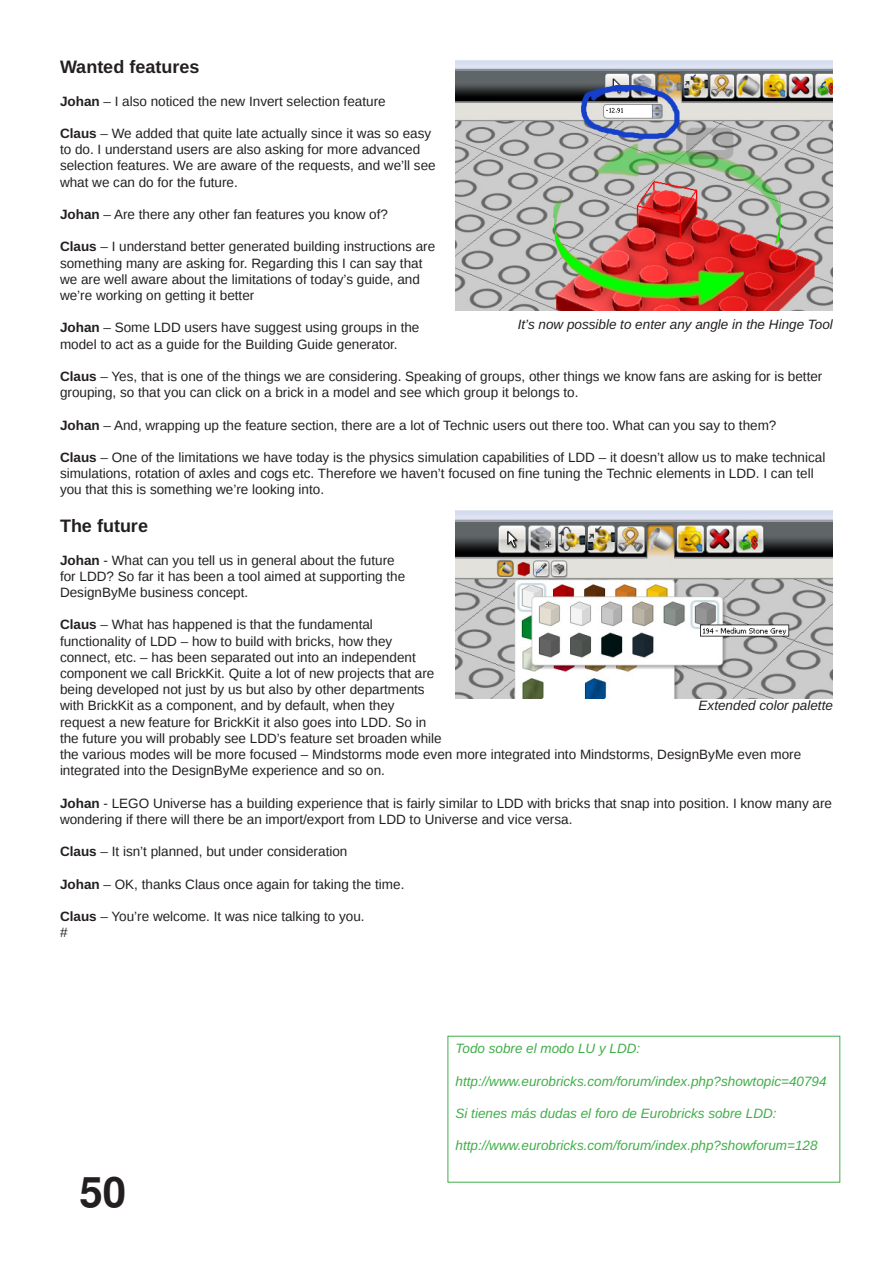
<style>
.page{position:relative;width:893px;height:1263px;background:#fff}
.page>*{position:absolute;margin:0;border:0;box-sizing:border-box;transform-origin:0 0}
.t1{font:700 42px "Free Sans";color:#231f20}
.t2{font:700 18px "Liberation Sans";color:#231f20}
.t3{font:13.5px/16.2px "Liberation Sans";color:#231f20}
.t4{font:italic 13.5px "Liberation Sans";color:#40ae49}
.t5{font:italic 13.5px "Liberation Sans";color:#231f20}
.s1{font-weight:700}
</style>
<div class="page">
<img style="left:455px;top:60px;width:378px;height:250px">
<img style="left:455px;top:510px;width:378px;height:189px">
<div style="left:447px;top:1036px;width:393px;height:146px;border:1px solid #40ae49"></div>
<h2 class="t2" style="left:60px;top:57px;width:141px">Wanted features</h2>
<p class="t3" style="left:60px;top:93px;width:327px"><span class="s1">Johan</span> – I also noticed the new Invert selection feature</p>
<p class="t3" style="left:60px;top:125px;width:377px"><span class="s1">Claus</span> – We added that quite late actually since it was so easy to do. I understand users are also asking for more advanced selection features. We are aware of the requests, and we’ll see what we can do for the future.</p>
<p class="t3" style="left:60px;top:206px;width:329px"><span class="s1">Johan</span> – Are there any other fan features you know of?</p>
<p class="t3" style="left:60px;top:239px;width:377px"><span class="s1">Claus</span> – I understand better generated building instructions are something many are asking for. Regarding this I can say that we are well aware about the limitations of today’s guide, and we’re working on getting it better</p>
<p class="t3" style="left:60px;top:320px;width:361px"><span class="s1">Johan</span> – Some LDD users have suggest using groups in the model to act as a guide for the Building Guide generator.</p>
<p class="t3" style="left:60px;top:368px;width:764px"><span class="s1">Claus</span> – Yes, that is one of the things we are considering. Speaking of groups, other things we know fans are asking for is better grouping, so that you can click on a brick in a model and see which group it belongs to.</p>
<p class="t3" style="left:60px;top:417px;width:718px"><span class="s1">Johan</span> – And, wrapping up the feature section, there are a lot of Technic users out there too. What can you say to them?</p>
<p class="t3" style="left:60px;top:449px;width:767px"><span class="s1">Claus</span> – One of the limitations we have today is the physics simulation capabilities of LDD – it doesn’t allow us to make technical simulations, rotation of axles and cogs etc. Therefore we haven’t focused on fine tuning the Technic elements in LDD. I can tell you that this is something we’re looking into.</p>
<h2 class="t2" style="left:60px;top:516px;width:90px">The future</h2>
<p class="t3" style="left:60px;top:552px;width:347px"><span class="s1">Johan</span> - What can you tell us in general about the future for LDD? So far it has been a tool aimed at supporting the<br>DesignByMe business concept.</p>
<p class="t3" style="left:60px;top:617px;width:743px"><span class="s1">Claus</span> – What has happened is that the fundamental<br>functionality of LDD – how to build with bricks, how they<br>connect, etc. – has been separated out into an independent<br>component we call BrickKit. Quite a lot of new projects that are<br>being developed not just by us but also by other departments<br>with BrickKit as a component, and by default, when they<br>request a new feature for BrickKit it also goes into LDD. So in<br>the future you will probably see LDD’s feature set broaden while<br>the various modes will be more focused – Mindstorms mode even more integrated into Mindstorms, DesignByMe even more integrated into the DesignByMe experience and so on.</p>
<p class="t3" style="left:60px;top:795px;width:774px"><span class="s1">Johan</span> - LEGO Universe has a building experience that is fairly similar to LDD with bricks that snap into position. I know many are wondering if there will there be an import/export from LDD to Universe and vice versa.</p>
<p class="t3" style="left:60px;top:843px;width:289px"><span class="s1">Claus</span> – It isn’t planned, but under consideration</p>
<p class="t3" style="left:60px;top:876px;width:346px"><span class="s1">Johan</span> – OK, thanks Claus once again for taking the time.</p>
<p class="t3" style="left:60px;top:908px;width:306px"><span class="s1">Claus</span> – You’re welcome. It was nice talking to you. #</p>
<p class="t5" style="left:518px;top:317px;width:317px">It’s now possible to enter any angle in the Hinge Tool</p>
<p class="t5" style="left:699px;top:698px;width:136px">Extended color palette</p>
<h1 class="t1" style="left:79px;top:1173px;width:48px">50</h1>
<p class="t4" style="left:455px;top:1041px;width:186px">Todo sobre el modo LU y LDD:</p>
<p class="t4" style="left:455px;top:1073px;width:373px">http://www.eurobricks.com/forum/index.php?showtopic=40794</p>
<p class="t4" style="left:455px;top:1106px;width:323px">Si tienes más dudas el foro de Eurobricks sobre LDD:</p>
<p class="t4" style="left:455px;top:1138px;width:364px">http://www.eurobricks.com/forum/index.php?showforum=128</p>
</div>
